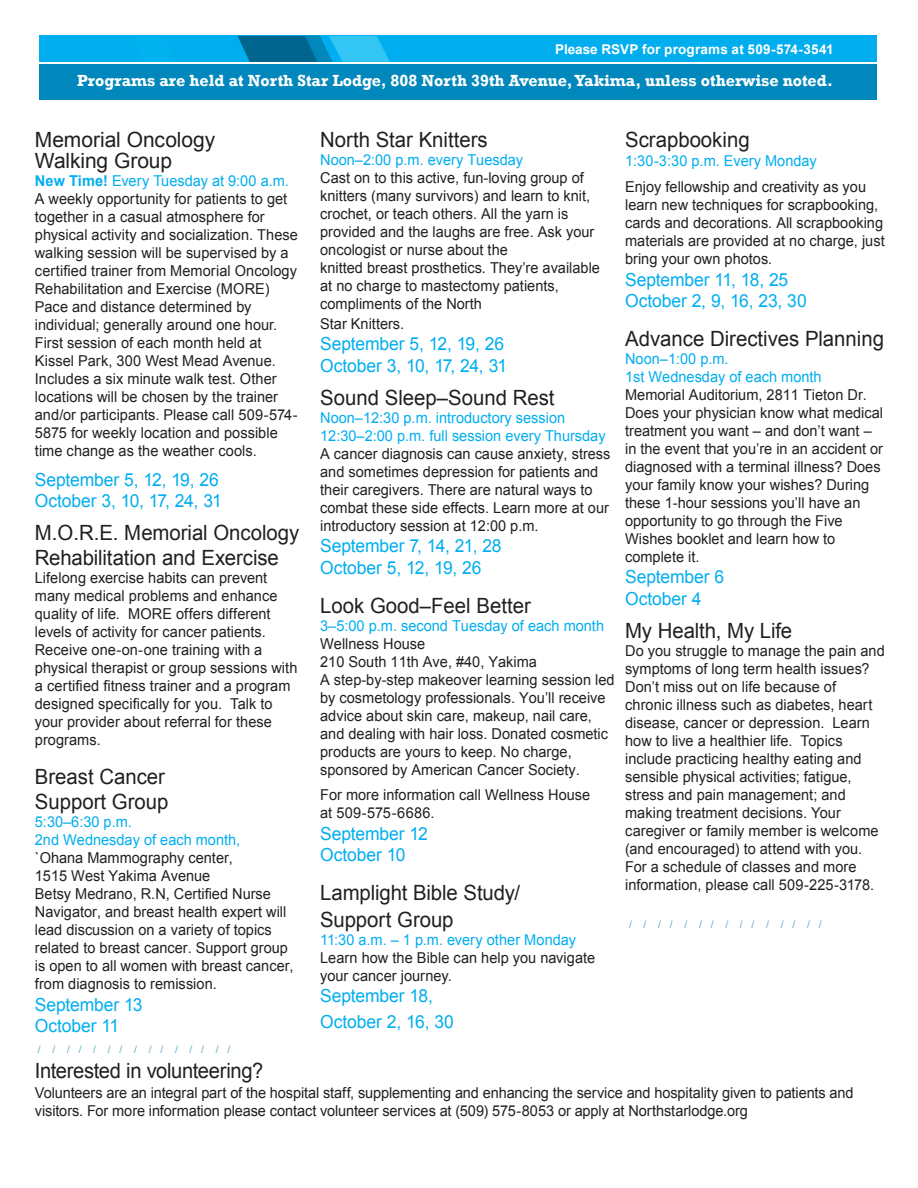
<style>
.page{position:relative;width:918px;height:1188px;background:#fff}
.page>*{position:absolute;margin:0;border:0;box-sizing:border-box;transform-origin:0 0}
.Glypha_bullets{font:21px/25.2px "Arial";color:#231f20}
.Glypha_bullets-2{font:21px "Arial";letter-spacing:-.02em;color:#231f20;scale:.96 1}
.Glypha_bullets-3{font:18px/21.6px "Arial";letter-spacing:-.005em;color:#00aeef}
.Article_Head_Paragra{font:700 16.5px "Rockwell";color:#fff}
.Glypha_bullets-4{font:15px/18px "Arial";color:#231f20}
.Glypha_bullets-5{font:15px "Arial";color:#00aeef}
.Article_Head_Paragra-2{font:700 13.5px "Arial";letter-spacing:.01em;color:#fff}
.Glypha_bullets-6{font:10.5px "Arial";color:#61a9c6}
.s1{font-weight:700;color:#00aeef}
.s2{color:#00aeef}
</style>
<div class="page">
<div style="left:39px;top:36px;width:837px;height:26px;background:#00aeef"></div>
<svg style="left:237px;top:36px;width:153px;height:26px;background:#0f91bf"></svg>
<div style="left:39px;top:64px;width:837px;height:36px;background:#0088bc"></div>
<p class="Article_Head_Paragra-2" style="left:555px;top:40px;width:280px">Please RSVP for programs at 509-574-3541</p>
<p class="Article_Head_Paragra" style="left:77px;top:71px;width:757px">Programs are held at North Star Lodge, 808 North 39th Avenue, Yakima, unless otherwise noted.</p>
<p class="Glypha_bullets" style="left:35px;top:127px;width:182px">Memorial Oncology</p>
<p class="Glypha_bullets" style="left:35px;top:149px;width:139px">Walking Group</p>
<p class="Glypha_bullets-4" style="left:35px;top:172px;width:265px"><span class="s1">New Time!</span> <span class="s2">Every Tuesday at 9:00 a.m.<br></span>A weekly opportunity for patients to get together in a casual atmosphere for physical activity and socialization. These walking session will be supervised by a certified trainer from Memorial Oncology Rehabilitation and Exercise (MORE)<br>Pace and distance determined by individual; generally around one hour.<br>First session of each month held at Kissel Park, 300 West Mead Avenue.<br>Includes a six minute walk test. Other locations will be chosen by the trainer and/or participants. Please call 509-574- 5875 for weekly location and possible time change as the weather cools.</p>
<p class="Glypha_bullets-3" style="left:35px;top:469px;width:189px">September 5, 12, 19, 26<br>October 3, 10, 17, 24, 31</p>
<p class="Glypha_bullets" style="left:35px;top:520px;width:266px">M.O.R.E. Memorial Oncology<br>Rehabilitation and Exercise</p>
<p class="Glypha_bullets-4" style="left:35px;top:569px;width:264px">Lifelong exercise habits can prevent many medical problems and enhance quality of life. MORE offers different levels of activity for cancer patients.<br>Receive one-on-one training with a physical therapist or group sessions with a certified fitness trainer and a program designed specifically for you. Talk to your provider about referral for these programs.</p>
<p class="Glypha_bullets" style="left:35px;top:764px;width:135px">Breast Cancer<br>Support Group</p>
<p class="Glypha_bullets-4" style="left:35px;top:813px;width:260px"><span class="s2">5:30–6:30 p.m.<br>2nd Wednesday of each month,<br></span>`Ohana Mammography center,<br>1515 West Yakima Avenue<br>Betsy Medrano, R.N, Certified Nurse<br>Navigator, and breast health expert will lead discussion on a variety of topics related to breast cancer. Support group is open to all women with breast cancer, from diagnosis to remission.</p>
<p class="Glypha_bullets-3" style="left:35px;top:994px;width:109px">September 13<br>October 11</p>
<p class="Glypha_bullets" style="left:320px;top:127px;width:169px">North Star Knitters</p>
<p class="Glypha_bullets-4" style="left:320px;top:151px;width:281px"><span class="s2">Noon–2:00 p.m. every Tuesday<br></span>Cast on to this active, fun-loving group of knitters (many survivors) and learn to knit, crochet, or teach others. All the yarn is provided and the laughs are free. Ask your oncologist or nurse about the<br>knitted breast prosthetics. They’re available at no charge to mastectomy patients, compliments of the North</p>
<p class="Glypha_bullets-4" style="left:320px;top:315px;width:86px">Star Knitters.</p>
<p class="Glypha_bullets-3" style="left:320px;top:333px;width:189px">September 5, 12, 19, 26<br>October 3, 10, 17, 24, 31</p>
<p class="Glypha_bullets" style="left:320px;top:385px;width:236px">Sound Sleep–Sound Rest</p>
<p class="Glypha_bullets-4" style="left:320px;top:409px;width:292px"><span class="s2">Noon–12:30 p.m. introductory session 12:30–2:00 p.m. full session every Thursday </span>A cancer diagnosis can cause anxiety, stress and sometimes depression for patients and their caregivers. There are natural ways to combat these side effects. Learn more at our introductory session at 12:00 p.m.</p>
<p class="Glypha_bullets-3" style="left:320px;top:535px;width:183px">September 7, 14, 21, 28<br>October 5, 12, 19, 26</p>
<p class="Glypha_bullets" style="left:320px;top:593px;width:212px">Look Good–Feel Better</p>
<p class="Glypha_bullets-4" style="left:320px;top:616px;width:296px"><span class="s2">3–5:00 p.m. second Tuesday of each month </span>Wellness House<br>210 South 11th Ave, #40, Yakima<br>A step-by-step makeover learning session led by cosmetology professionals. You’ll receive advice about skin care, makeup, nail care, and dealing with hair loss. Donated cosmetic products are yours to keep. No charge, sponsored by American Cancer Society.</p>
<p class="Glypha_bullets-4" style="left:320px;top:786px;width:272px">For more information call Wellness House at 509-575-6686.</p>
<p class="Glypha_bullets-3" style="left:320px;top:823px;width:109px">September 12<br>October 10</p>
<p class="Glypha_bullets" style="left:320px;top:880px;width:202px">Lamplight Bible Study/</p>
<p class="Glypha_bullets" style="left:320px;top:907px;width:135px">Support Group</p>
<p class="Glypha_bullets-5" style="left:320px;top:930px;width:257px">11:30 a.m. – 1 p.m. every other Monday</p>
<p class="Glypha_bullets-4" style="left:320px;top:949px;width:276px">Learn how the Bible can help you navigate your cancer journey.</p>
<p class="Glypha_bullets-3" style="left:320px;top:984px;width:135px;line-height:25.2px">September 18,<br>October 2, 16, 30</p>
<p class="Glypha_bullets" style="left:625px;top:127px;width:126px">Scrapbooking</p>
<p class="Glypha_bullets-5" style="left:625px;top:151px;width:193px">1:30-3:30 p.m. Every Monday</p>
<p class="Glypha_bullets-4" style="left:625px;top:178px;width:261px">Enjoy fellowship and creativity as you learn new techniques for scrapbooking, cards and decorations. All scrapbooking materials are provided at no charge, just bring your own photos.</p>
<p class="Glypha_bullets-3" style="left:625px;top:269px;width:183px">September 11, 18, 25<br>October 2, 9, 16, 23, 30</p>
<p class="Glypha_bullets" style="left:625px;top:326px;width:260px">Advance Directives Planning</p>
<p class="Glypha_bullets-4" style="left:625px;top:350px;width:260px"><span class="s2">Noon–1:00 p.m.<br>1st Wednesday of each month<br></span>Memorial Auditorium, 2811 Tieton Dr.<br>Does your physician know what medical treatment you want – and don’t want – in the event that you’re in an accident or diagnosed with a terminal illness? Does your family know your wishes? During these 1-hour sessions you’ll have an opportunity to go through the Five<br>Wishes booklet and learn how to complete it.</p>
<p class="Glypha_bullets-3" style="left:625px;top:567px;width:100px">September 6<br>October 4</p>
<p class="Glypha_bullets" style="left:625px;top:618px;width:169px">My Health, My Life</p>
<p class="Glypha_bullets-4" style="left:625px;top:642px;width:261px">Do you struggle to manage the pain and symptoms of long term health issues?<br>Don’t miss out on life because of chronic illness such as diabetes, heart disease, cancer or depression. Learn how to live a healthier life. Topics include practicing healthy eating and sensible physical activities; fatigue, stress and pain management; and making treatment decisions. Your caregiver or family member is welcome (and encouraged) to attend with you.<br>For a schedule of classes and more information, please call 509-225-3178.</p>
<p class="Glypha_bullets-6" style="left:629px;top:917px;width:194px">/ / / / / / / / / / / / / / /</p>
<p class="Glypha_bullets-6" style="left:38px;top:1042px;width:194px">/ / / / / / / / / / / / / / /</p>
<p class="Glypha_bullets-2" style="left:35px;top:1057px;width:239px">Interested in volunteering?</p>
<p class="Glypha_bullets-4" style="left:35px;top:1084px;width:820px">Volunteers are an integral part of the hospital staff, supplementing and enhancing the service and hospitality given to patients and visitors. For more information please contact volunteer services at (509) 575-8053 or apply at Northstarlodge.org</p>
</div>
